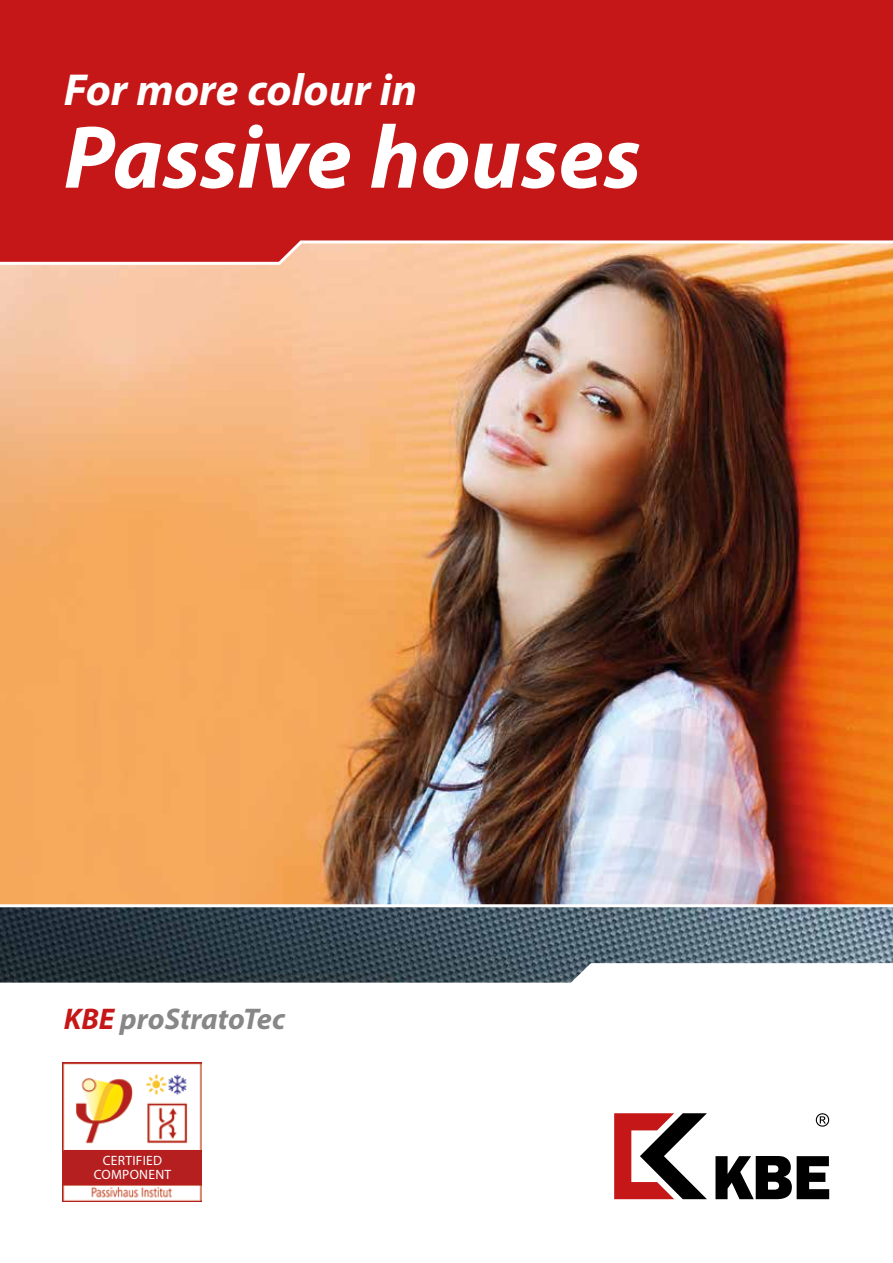
<style>
.page{position:relative;width:893px;height:1263px;background:#fff}
.page>*{position:absolute;margin:0;border:0;box-sizing:border-box;transform-origin:0 0}
.t1{font:italic 700 90px "Myriad Pro";color:#fff}
.t2{font:italic 700 45px "Myriad Pro";color:#fff}
.t3{font:italic 700 30px "Myriad Pro";color:#878787}
.t4{font:13.5px/13.5px "Myriad Pro";letter-spacing:.02em;color:#fff;text-align:center}
.s1{color:#c51718}
</style>
<div class="page">
<img style="left:0;top:266px;width:893px;height:638px">
<img style="left:0;top:907px;width:893px;height:75px">
<div style="left:0;top:0;width:893px;height:239px;background:#c51718"></div>
<svg style="left:0;top:239px;width:893px;height:27px;background:#e6947a"></svg>
<svg style="left:614px;top:1113px;width:93px;height:86px"></svg>
<svg style="left:715px;top:1156px;width:114px;height:43px"></svg>
<svg style="left:816px;top:1113px;width:13px;height:14px"></svg>
<img style="left:62px;top:1062px;width:140px;height:140px">
<div style="left:64px;top:1150px;width:137px;height:34px;background:#b51f20"></div>
<h2 class="t2" style="left:64px;top:61px;width:355px">For more colour in</h2>
<h1 class="t1" style="left:64px;top:99px;width:579px">Passive houses</h1>
<h3 class="t3" style="left:64px;top:1000px;width:223px"><span class="s1">KBE</span> proStratoTec</h3>
<p class="t4" style="left:94px;top:1154px;width:79px">CERTIFIED<br>COMPONENT</p>
</div>
